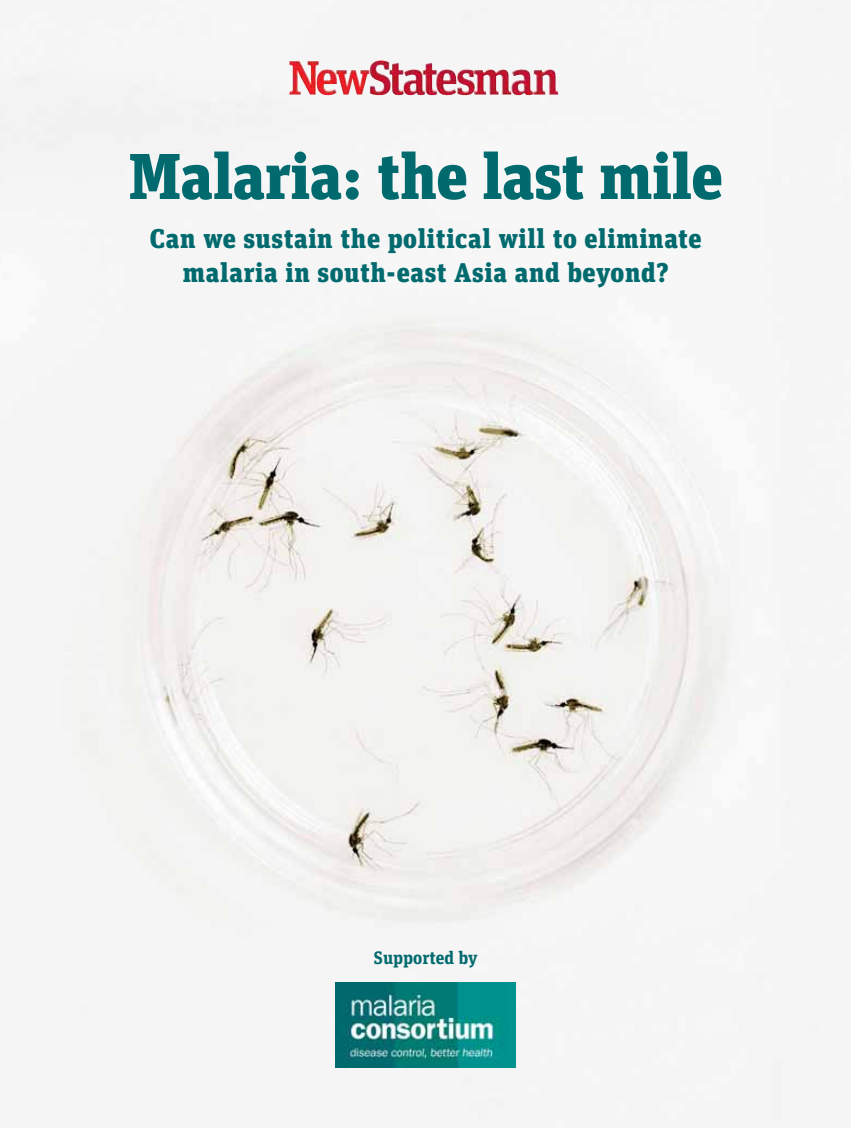
<style>
.page{position:relative;width:851px;height:1128px;background:#fff}
.page>*{position:absolute;margin:0;border:0;box-sizing:border-box;transform-origin:0 0}
.t1{font:900 64.5px "Unit Slab Pro";letter-spacing:-.01em;color:#006a6e}
.t2{font:900 27px/34.5px "Unit Slab Pro";letter-spacing:.02em;color:#006a6e;text-align:center}
.t3{font:700 18px "Unit Slab Pro";color:#006a6e}
</style>
<div class="page">
<img style="left:0;top:8px;width:825px;height:1112px">
<img style="left:369px;top:60px;width:22px;height:35px">
<img style="left:335px;top:982px;width:181px;height:85px">
<svg style="left:43px;top:1105px;width:9px;height:15px"></svg>
<h1 class="t1" style="left:128px;top:139px;width:595px">Malaria: the last mile</h1>
<p class="t2" style="left:150px;top:221px;width:553px">Can we sustain the political will to eliminate malaria in south-east Asia and beyond?</p>
<p class="t3" style="left:374px;top:946px;width:105px">Supported by</p>
</div>
